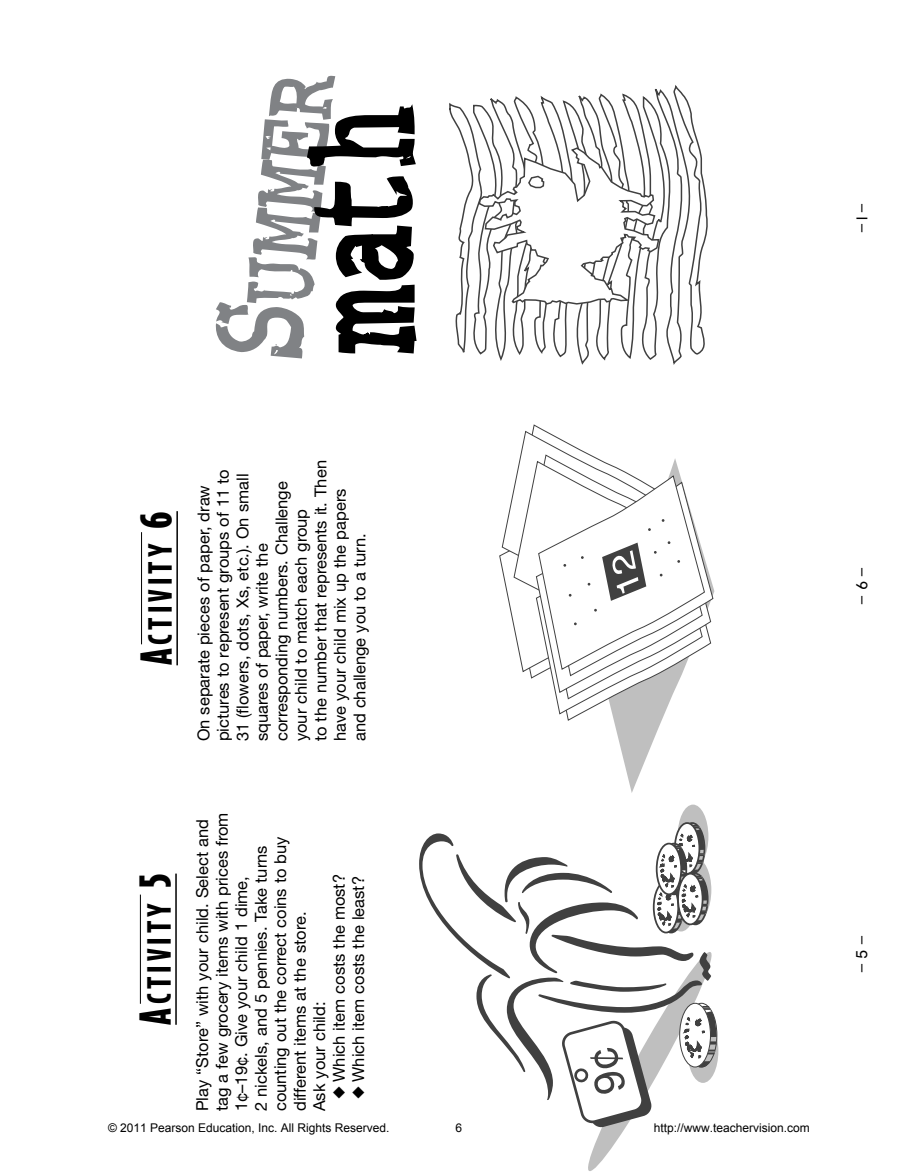
<style>
.page{position:relative;width:918px;height:1175px;background:#fff}
.page>*{position:absolute;margin:0;border:0;box-sizing:border-box;transform-origin:0 0}
.t1{font:123.75px "Crud Font";color:#808285;scale:.7 1}
.t2{font:900 30.3px "Bodega Sans";letter-spacing:.135em;color:#000}
.t3{font:16.5px/19.5px "Helvetica Neue";color:#000}
.t4{font:16.5px "Helv Text";color:#000}
.t5{font:12px "Arial";color:#000}
.s1{font-size:165px}
.s2{font-size:40.5px}
</style>
<div class="page">
<hr style="left:140px;top:894px;width:1px;height:109px;background:#000">
<hr style="left:175px;top:873px;width:2px;height:151px;background:#000">
<hr style="left:141px;top:532px;width:1px;height:112px;background:#000">
<hr style="left:176px;top:511px;width:2px;height:154px;background:#000">
<svg style="left:419px;top:833px;width:143px;height:267px"></svg>
<svg style="left:562px;top:805px;width:157px;height:366px"></svg>
<svg style="left:499px;top:424px;width:215px;height:369px"></svg>
<svg style="left:449px;top:85px;width:259px;height:280px"></svg>
<svg style="left:314px;top:176px;width:103px;height:178px"></svg>
<svg style="left:307px;top:104px;width:109px;height:63px"></svg>
<h1 class="t1" style="left:192px;top:347px;width:409px;rotate:-84deg"><span class="s1">S</span>UMMER</h1>
<h2 class="t2" style="left:149px;top:665px;width:156px;rotate:-90deg"><span class="s2">A</span>CTIVITY <span class="s2">6</span></h2>
<p class="t3" style="left:195px;top:741px;width:282px;rotate:-90deg">On separate pieces of paper, draw pictures to represent groups of 11 to<br>31 (flowers, dots, Xs, etc.). On small squares of paper, write the corresponding numbers. Challenge your child to match each group<br>to the number that represents it. Then have your child mix up the papers and challenge you to a turn.</p>
<h2 class="t2" style="left:147px;top:1024px;width:153px;rotate:-90deg"><span class="s2">A</span>CTIVITY <span class="s2">5</span></h2>
<p class="t3" style="left:194px;top:1111px;width:300px;rotate:-90deg">Play “Store” with your child. Select and tag a few grocery items with prices from<br>1¢–19¢. Give your child 1 dime,<br>2 nickels, and 5 pennies. Take turns counting out the correct coins to buy different items at the store.<br>Ask your child:</p>
<p class="t3" style="left:331px;top:1099px;width:226px;rotate:-90deg">◆ Which item costs the most?</p>
<p class="t3" style="left:350px;top:1099px;width:224px;rotate:-90deg">◆ Which item costs the least?</p>
<p class="t5" style="left:108px;top:1119px;width:283px">© 2011 Pearson Education, Inc. All Rights Reserved.</p>
<p class="t5" style="left:456px;top:1119px;width:8px">6</p>
<p class="t5" style="left:654px;top:1119px;width:158px">http://www.teachervision.com</p>
<p class="t4" style="left:856px;top:232px;width:31px;rotate:-90deg">–1–</p>
<p class="t4" style="left:856px;top:604px;width:39px;rotate:-90deg">– 6 –</p>
<p class="t4" style="left:856px;top:972px;width:39px;rotate:-90deg">– 5 –</p>
</div>
